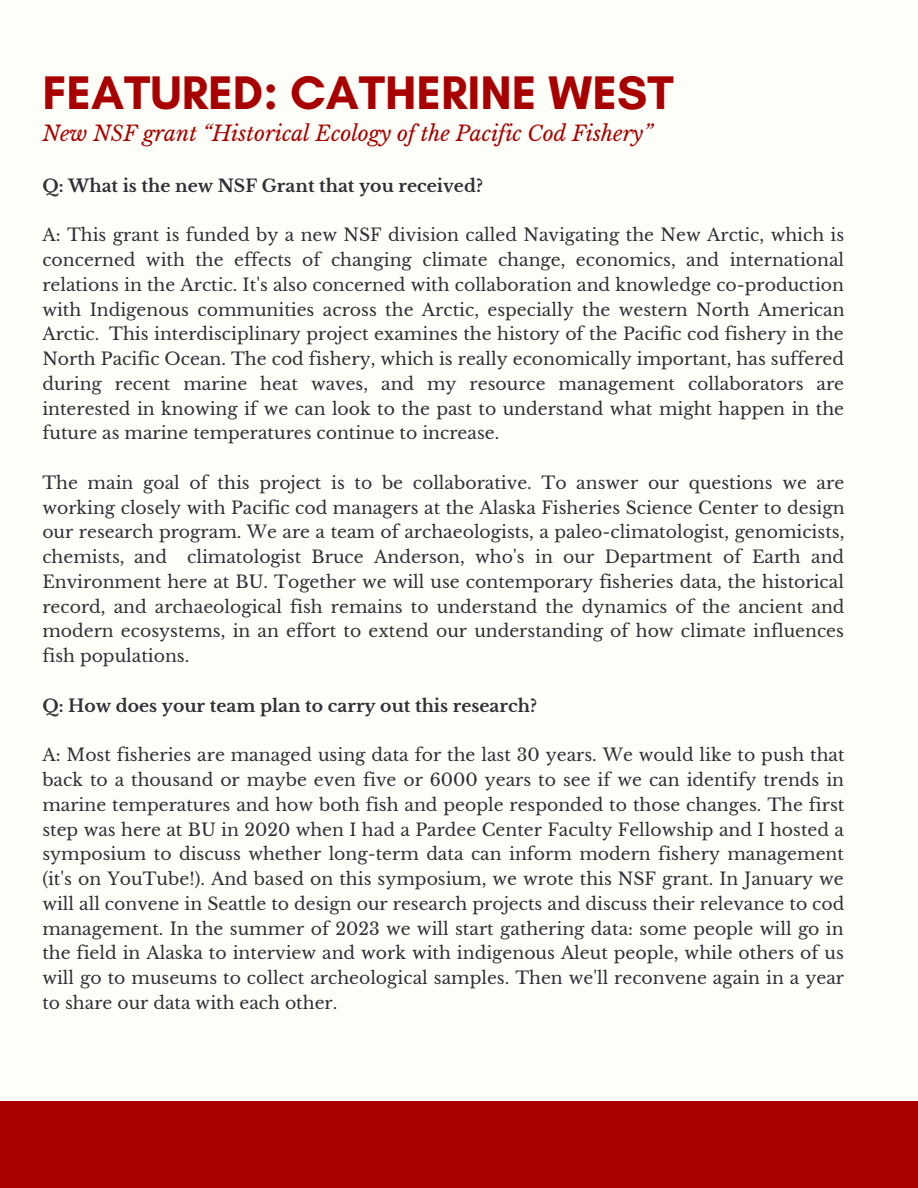
<style>
.page{position:relative;width:918px;height:1188px;background:#fffff9}
.page>*{position:absolute;margin:0;border:0;box-sizing:border-box;transform-origin:0 0}
.t1{font:700 48px "Glacial Indifference";color:#a80000}
.t2{font:italic 21px "Libre Baskerville";color:#a80000}
.t3{font:17.25px/24.8px "Libre Baskerville";color:#332e38;text-align:justify}
.t4{font:700 17.25px "Libre Baskerville";color:#332e38}
</style>
<div class="page">
<div style="left:0;top:1101px;width:918px;height:87px;background:#a80000"></div>
<h1 class="t1" style="left:42px;top:63px;width:633px">FEATURED: CATHERINE WEST</h1>
<p class="t2" style="left:42px;top:120px;width:612px">New NSF grant “Historical Ecology of the Pacific Cod Fishery”</p>
<p class="t4" style="left:42px;top:175px;width:442px">Q: What is the new NSF Grant that you received?</p>
<p class="t3" style="left:42px;top:223px;width:804px">A: This grant is funded by a new NSF division called Navigating the New Arctic, which is concerned with the effects of changing climate change, economics, and international relations in the Arctic. It's also concerned with collaboration and knowledge co-production with Indigenous communities across the Arctic, especially the western North American Arctic. This interdisciplinary project examines the history of the Pacific cod fishery in the North Pacific Ocean. The cod fishery, which is really economically important, has suffered during recent marine heat waves, and my resource management collaborators are interested in knowing if we can look to the past to understand what might happen in the future as marine temperatures continue to increase.</p>
<p class="t3" style="left:42px;top:470px;width:804px">The main goal of this project is to be collaborative. To answer our questions we are working closely with Pacific cod managers at the Alaska Fisheries Science Center to design our research program. We are a team of archaeologists, a paleo-climatologist, genomicists, chemists, and climatologist Bruce Anderson, who's in our Department of Earth and Environment here at BU. Together we will use contemporary fisheries data, the historical record, and archaeological fish remains to understand the dynamics of the ancient and modern ecosystems, in an effort to extend our understanding of how climate influences fish populations.</p>
<p class="t4" style="left:42px;top:695px;width:496px">Q: How does your team plan to carry out this research?</p>
<p class="t3" style="left:42px;top:743px;width:804px">A: Most fisheries are managed using data for the last 30 years. We would like to push that back to a thousand or maybe even five or 6000 years to see if we can identify trends in marine temperatures and how both fish and people responded to those changes. The first step was here at BU in 2020 when I had a Pardee Center Faculty Fellowship and I hosted a symposium to discuss whether long-term data can inform modern fishery management (it's on YouTube!). And based on this symposium, we wrote this NSF grant. In January we will all convene in Seattle to design our research projects and discuss their relevance to cod management. In the summer of 2023 we will start gathering data: some people will go in the field in Alaska to interview and work with indigenous Aleut people, while others of us will go to museums to collect archeological samples. Then we'll reconvene again in a year to share our data with each other.</p>
</div>
